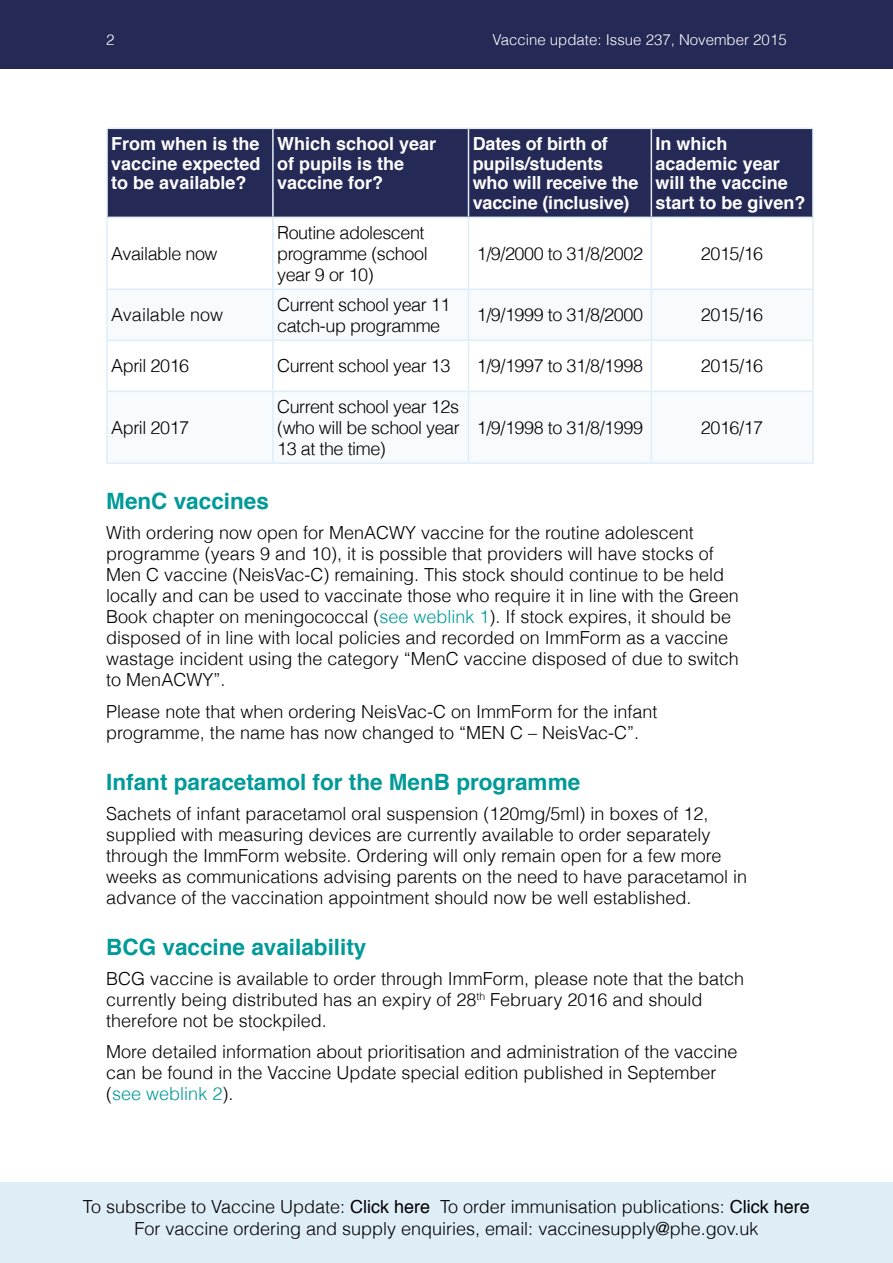
<style>
.page{position:relative;width:893px;height:1263px;background:#fff}
.page>*{position:absolute;margin:0;border:0;box-sizing:border-box;transform-origin:0 0}
.t1{font:700 22.5px "Helvetica";color:#009a98}
.t2{font:300 18px/21px "Helvetica";color:#000}
.t3{font:300 18px/21px "Helvetica";letter-spacing:-.025em;color:#000}
.t4{font:700 18px/19.5px "Helvetica";color:#fff}
.t5{font:300 15px "Helvetica";color:#fff}
.s1{color:#009a98}
.s2{font-weight:400}
</style>
<div class="page">
<div style="left:0;top:0;width:893px;height:68px;background:#252956"></div>
<div style="left:0;top:1182px;width:893px;height:81px;background:#dfedf7"></div>
<div style="left:108px;top:129px;width:704px;height:88px;background:#252956"></div>
<svg style="left:108px;top:290px;width:704px;height:172px"></svg>
<hr style="left:106px;top:218px;width:2px;height:70px;background:#dfedf7">
<hr style="left:272px;top:218px;width:2px;height:70px;background:#dfedf7">
<hr style="left:468px;top:218px;width:1px;height:70px;background:#dfedf7">
<hr style="left:651px;top:218px;width:1px;height:70px;background:#dfedf7">
<hr style="left:812px;top:218px;width:2px;height:70px;background:#dfedf7">
<hr style="left:106px;top:288px;width:167px;height:2px;background:#dfedf7">
<hr style="left:106px;top:290px;width:2px;height:50px;background:#dfedf7">
<hr style="left:273px;top:288px;width:195px;height:2px;background:#dfedf7">
<hr style="left:272px;top:290px;width:2px;height:50px;background:#dfedf7">
<hr style="left:468px;top:288px;width:183px;height:2px;background:#dfedf7">
<hr style="left:468px;top:290px;width:1px;height:50px;background:#dfedf7">
<hr style="left:651px;top:288px;width:163px;height:2px;background:#dfedf7">
<hr style="left:651px;top:290px;width:1px;height:50px;background:#dfedf7">
<hr style="left:812px;top:290px;width:2px;height:50px;background:#dfedf7">
<hr style="left:106px;top:340px;width:167px;height:1px;background:#dfedf7">
<hr style="left:106px;top:341px;width:2px;height:50px;background:#dfedf7">
<hr style="left:273px;top:340px;width:195px;height:1px;background:#dfedf7">
<hr style="left:272px;top:341px;width:2px;height:50px;background:#dfedf7">
<hr style="left:468px;top:340px;width:183px;height:1px;background:#dfedf7">
<hr style="left:468px;top:341px;width:1px;height:50px;background:#dfedf7">
<hr style="left:651px;top:340px;width:163px;height:1px;background:#dfedf7">
<hr style="left:651px;top:341px;width:1px;height:50px;background:#dfedf7">
<hr style="left:812px;top:341px;width:2px;height:50px;background:#dfedf7">
<hr style="left:106px;top:391px;width:167px;height:1px;background:#dfedf7">
<hr style="left:106px;top:392px;width:2px;height:70px;background:#dfedf7">
<hr style="left:273px;top:391px;width:195px;height:1px;background:#dfedf7">
<hr style="left:272px;top:392px;width:2px;height:70px;background:#dfedf7">
<hr style="left:468px;top:391px;width:183px;height:1px;background:#dfedf7">
<hr style="left:468px;top:392px;width:1px;height:70px;background:#dfedf7">
<hr style="left:651px;top:391px;width:163px;height:1px;background:#dfedf7">
<hr style="left:651px;top:392px;width:1px;height:70px;background:#dfedf7">
<hr style="left:812px;top:392px;width:2px;height:70px;background:#dfedf7">
<hr style="left:106px;top:462px;width:167px;height:2px;background:#dfedf7">
<hr style="left:273px;top:462px;width:195px;height:2px;background:#dfedf7">
<hr style="left:468px;top:462px;width:183px;height:2px;background:#dfedf7">
<hr style="left:651px;top:462px;width:163px;height:2px;background:#dfedf7">
<hr style="left:106px;top:128px;width:167px;height:1px;background:#dfedf7">
<hr style="left:106px;top:129px;width:2px;height:88px;background:#dfedf7">
<hr style="left:273px;top:128px;width:195px;height:1px;background:#dfedf7">
<hr style="left:272px;top:129px;width:2px;height:88px;background:#dfedf7">
<hr style="left:468px;top:128px;width:183px;height:1px;background:#dfedf7">
<hr style="left:468px;top:129px;width:1px;height:88px;background:#dfedf7">
<hr style="left:651px;top:128px;width:163px;height:1px;background:#dfedf7">
<hr style="left:651px;top:129px;width:1px;height:88px;background:#dfedf7">
<hr style="left:812px;top:129px;width:2px;height:88px;background:#dfedf7">
<hr style="left:106px;top:217px;width:167px;height:1px;background:#dfedf7">
<hr style="left:273px;top:217px;width:195px;height:1px;background:#dfedf7">
<hr style="left:468px;top:217px;width:183px;height:1px;background:#dfedf7">
<hr style="left:651px;top:217px;width:163px;height:1px;background:#dfedf7">
<p class="t5" style="left:106px;top:27px;width:10px">2</p>
<p class="t5" style="left:492px;top:27px;width:296px">Vaccine update: Issue 237, November 2015</p>
<p class="t4" style="left:111px;top:134px;width:151px;text-align:justify">From when is the vaccine expected to be available?</p>
<p class="t4" style="left:277px;top:134px;width:161px">Which school year of pupils is the vaccine for?</p>
<p class="t4" style="left:473px;top:134px;width:167px">Dates of birth of pupils/students who will receive the vaccine (inclusive)</p>
<p class="t4" style="left:656px;top:134px;width:152px">In which academic year will the vaccine start to be given?</p>
<p class="t3" style="left:111px;top:242px;width:108px">Available now</p>
<p class="t3" style="left:277px;top:221px;width:152px">Routine adolescent programme (school year 9 or 10)</p>
<p class="t3" style="left:477px;top:242px;width:168px">1/9/2000 to 31/8/2002</p>
<p class="t2" style="left:701px;top:242px;width:64px">2015/16</p>
<p class="t2" style="left:111px;top:303px;width:113px">Available now</p>
<p class="t3" style="left:277px;top:293px;width:175px">Current school year 11 catch-up programme</p>
<p class="t3" style="left:477px;top:303px;width:168px">1/9/1999 to 31/8/2000</p>
<p class="t2" style="left:701px;top:303px;width:64px">2015/16</p>
<p class="t3" style="left:111px;top:355px;width:79px">April 2016</p>
<p class="t3" style="left:277px;top:355px;width:175px">Current school year 13</p>
<p class="t3" style="left:477px;top:355px;width:168px">1/9/1997 to 31/8/1998</p>
<p class="t2" style="left:701px;top:355px;width:64px">2015/16</p>
<p class="t3" style="left:111px;top:416px;width:79px">April 2017</p>
<p class="t2" style="left:277px;top:395px;width:184px;text-align:justify">Current school year 12s (who will be school year 13 at the time)</p>
<p class="t3" style="left:477px;top:416px;width:168px">1/9/1998 to 31/8/1999</p>
<p class="t2" style="left:701px;top:416px;width:64px">2016/17</p>
<p class="t1" style="left:106px;top:483px;width:164px">MenC vaccines</p>
<p class="t2" style="left:106px;top:521px;width:634px">With ordering now open for MenACWY vaccine for the routine adolescent programme (years 9 and 10), it is possible that providers will have stocks of Men C vaccine (NeisVac-C) remaining. This stock should continue to be held locally and can be used to vaccinate those who require it in line with the Green Book chapter on meningococcal (<span class="s1">see weblink 1</span>). If stock expires, it should be disposed of in line with local policies and recorded on ImmForm as a vaccine wastage incident using the category “MenC vaccine disposed of due to switch to MenACWY”.</p>
<p class="t2" style="left:106px;top:700px;width:553px">Please note that when ordering NeisVac-C on ImmForm for the infant programme, the name has now changed to “MEN C – NeisVac-C”.</p>
<p class="t1" style="left:106px;top:763px;width:475px">Infant paracetamol for the MenB programme</p>
<p class="t2" style="left:106px;top:802px;width:642px">Sachets of infant paracetamol oral suspension (120mg/5ml) in boxes of 12, supplied with measuring devices are currently available to order separately through the ImmForm website. Ordering will only remain open for a few more weeks as communications advising parents on the need to have paracetamol in advance of the vaccination appointment should now be well established.</p>
<p class="t1" style="left:106px;top:928px;width:262px">BCG vaccine availability</p>
<p class="t2" style="left:106px;top:967px;width:639px">BCG vaccine is available to order through ImmForm, please note that the batch currently being distributed has an expiry of 28<sup>th</sup> February 2016 and should therefore not be stockpiled.</p>
<p class="t2" style="left:106px;top:1040px;width:633px">More detailed information about prioritisation and administration of the vaccine can be found in the Vaccine Update special edition published in September (<span class="s1">see weblink 2</span>).</p>
<p class="t2" style="left:83px;top:1194px;width:728px;line-height:22.5px;text-align:center">To subscribe to Vaccine Update: <span class="s2">Click here</span> To order immunisation publications: <span class="s2">Click here<br></span>For vaccine ordering and supply enquiries, email: vaccinesupply@phe.gov.uk</p>
</div>
